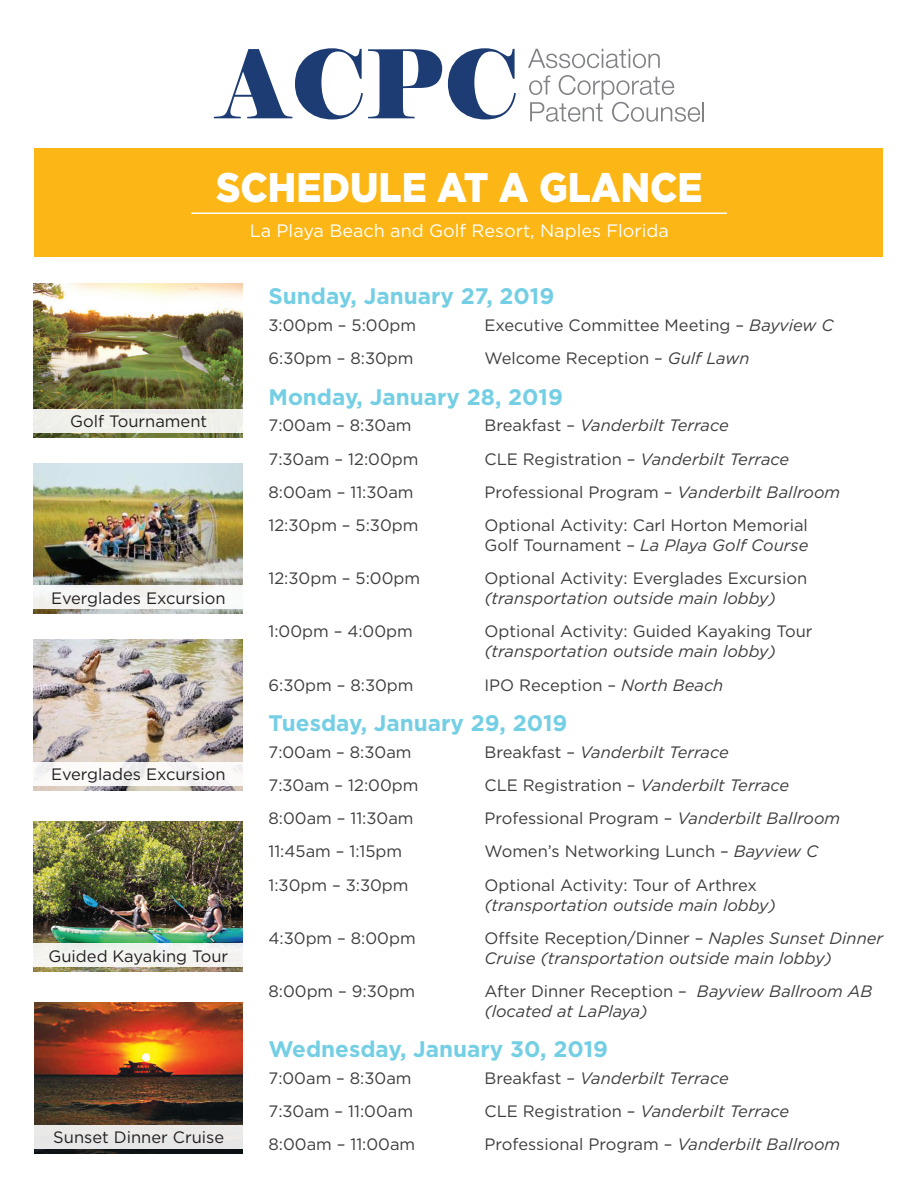
<style>
.page{position:relative;width:918px;height:1188px;background:#fff}
.page>*{position:absolute;margin:0;border:0;box-sizing:border-box;transform-origin:0 0}
.t1{font:900 41.25px "Gotham";color:#fff;scale:.91 1}
.t2{font:700 22.5px "Gotham";color:#74cfe4}
.t3{font:18px "Gotham";color:#fff}
.t4{font:16.5px "Gotham";color:#3e3e3f}
.t5{font:italic 16.5px "Gotham";color:#3e3e3f}
.t6{font:16.5px "Gotham";color:#231f20}
.s1{font-style:italic}
.s2{font-style:normal}
</style>
<div class="page">
<img style="left:34px;top:463px;width:209px;height:151px">
<img style="left:34px;top:640px;width:209px;height:150px">
<img style="left:34px;top:283px;width:209px;height:154px">
<img style="left:34px;top:1003px;width:209px;height:150px">
<img style="left:34px;top:821px;width:209px;height:151px">
<div style="left:34px;top:148px;width:850px;height:109px;background:#fcb615"></div>
<div style="left:34px;top:409px;width:209px;height:23px;background:#f0f1eb"></div>
<div style="left:34px;top:586px;width:209px;height:23px;background:#f6f7f6"></div>
<div style="left:34px;top:762px;width:209px;height:23px;background:linear-gradient(to right,#f8f7f6,#f7f5f5)"></div>
<div style="left:34px;top:944px;width:209px;height:23px;background:#f3f4f0"></div>
<div style="left:34px;top:1125px;width:209px;height:23px;background:#e8e8e8"></div>
<hr style="left:191px;top:212px;width:536px;height:2px;background:#fff">
<svg style="left:214px;top:48px;width:228px;height:71px"></svg>
<svg style="left:448px;top:48px;width:68px;height:71px"></svg>
<svg style="left:528px;top:49px;width:132px;height:19px"></svg>
<svg style="left:529px;top:75px;width:175px;height:47px"></svg>
<p class="t1" style="left:216px;top:159px;width:536px">SCHEDULE AT A GLANCE</p>
<p class="t3" style="left:250px;top:219px;width:421px">La Playa Beach and Golf Resort, Naples Florida</p>
<p class="t6" style="left:70px;top:411px;width:138px">Golf Tournament</p>
<p class="t6" style="left:51px;top:587px;width:176px">Everglades Excursion</p>
<p class="t6" style="left:51px;top:764px;width:176px">Everglades Excursion</p>
<p class="t6" style="left:49px;top:945px;width:181px">Guided Kayaking Tour</p>
<p class="t6" style="left:53px;top:1127px;width:172px">Sunset Dinner Cruise</p>
<p class="t2" style="left:268px;top:282px;width:287px">Sunday, January 27, 2019</p>
<p class="t4" style="left:268px;top:315px;width:149px">3:00pm – 5:00pm</p>
<p class="t4" style="left:485px;top:315px;width:351px">Executive Committee Meeting – <span class="s1">Bayview C</span></p>
<p class="t4" style="left:268px;top:348px;width:147px">6:30pm – 8:30pm</p>
<p class="t4" style="left:485px;top:348px;width:267px">Welcome Reception – <span class="s1">Gulf Lawn</span></p>
<p class="t2" style="left:268px;top:382px;width:296px">Monday, January 28, 2019</p>
<p class="t4" style="left:268px;top:415px;width:145px">7:00am – 8:30am</p>
<p class="t5" style="left:485px;top:415px;width:246px"><span class="s2">Breakfast –</span> Vanderbilt Terrace</p>
<p class="t4" style="left:268px;top:448px;width:151px">7:30am – 12:00pm</p>
<p class="t5" style="left:485px;top:448px;width:306px"><span class="s2">CLE Registration –</span> Vanderbilt Terrace</p>
<p class="t4" style="left:268px;top:482px;width:147px">8:00am – 11:30am</p>
<p class="t4" style="left:485px;top:482px;width:357px">Professional Program – <span class="s1">Vanderbilt Ballroom</span></p>
<p class="t4" style="left:268px;top:515px;width:151px">12:30pm – 5:30pm</p>
<p class="t4" style="left:485px;top:515px;width:325px">Optional Activity: Carl Horton Memorial</p>
<p class="t5" style="left:485px;top:535px;width:325px"><span class="s2">Golf Tournament –</span> La Playa Golf Course</p>
<p class="t4" style="left:268px;top:568px;width:153px">12:30pm – 5:00pm</p>
<p class="t4" style="left:485px;top:568px;width:324px">Optional Activity: Everglades Excursion</p>
<p class="t5" style="left:484px;top:588px;width:293px">(transportation outside main lobby)</p>
<p class="t4" style="left:268px;top:621px;width:146px">1:00pm – 4:00pm</p>
<p class="t4" style="left:485px;top:621px;width:330px">Optional Activity: Guided Kayaking Tour</p>
<p class="t5" style="left:484px;top:641px;width:293px">(transportation outside main lobby)</p>
<p class="t4" style="left:268px;top:674px;width:147px">6:30pm – 8:30pm</p>
<p class="t4" style="left:485px;top:674px;width:240px">IPO Reception – <span class="s1">North Beach</span></p>
<p class="t2" style="left:268px;top:708px;width:301px">Tuesday, January 29, 2019</p>
<p class="t4" style="left:268px;top:741px;width:145px">7:00am – 8:30am</p>
<p class="t5" style="left:485px;top:741px;width:246px"><span class="s2">Breakfast –</span> Vanderbilt Terrace</p>
<p class="t4" style="left:268px;top:774px;width:151px">7:30am – 12:00pm</p>
<p class="t5" style="left:485px;top:774px;width:306px"><span class="s2">CLE Registration –</span> Vanderbilt Terrace</p>
<p class="t4" style="left:268px;top:808px;width:147px">8:00am – 11:30am</p>
<p class="t4" style="left:485px;top:808px;width:357px">Professional Program – <span class="s1">Vanderbilt Ballroom</span></p>
<p class="t4" style="left:268px;top:841px;width:135px">11:45am – 1:15pm</p>
<p class="t4" style="left:485px;top:841px;width:335px">Women’s Networking Lunch – <span class="s1">Bayview C</span></p>
<p class="t4" style="left:268px;top:874px;width:142px">1:30pm – 3:30pm</p>
<p class="t4" style="left:485px;top:874px;width:274px">Optional Activity: Tour of Arthrex</p>
<p class="t5" style="left:484px;top:894px;width:293px">(transportation outside main lobby)</p>
<p class="t4" style="left:268px;top:927px;width:149px">4:30pm – 8:00pm</p>
<p class="t4" style="left:485px;top:927px;width:400px">Offsite Reception/Dinner – <span class="s1">Naples Sunset Dinner</span></p>
<p class="t5" style="left:485px;top:947px;width:349px">Cruise (transportation outside main lobby)</p>
<p class="t4" style="left:268px;top:981px;width:148px">8:00pm – 9:30pm</p>
<p class="t4" style="left:485px;top:981px;width:389px">After Dinner Reception – <span class="s1">Bayview Ballroom AB</span></p>
<p class="t5" style="left:485px;top:1000px;width:165px">(located at LaPlaya)</p>
<p class="t2" style="left:268px;top:1034px;width:341px">Wednesday, January 30, 2019</p>
<p class="t4" style="left:268px;top:1067px;width:145px">7:00am – 8:30am</p>
<p class="t5" style="left:485px;top:1067px;width:246px"><span class="s2">Breakfast –</span> Vanderbilt Terrace</p>
<p class="t4" style="left:268px;top:1101px;width:146px">7:30am – 11:00am</p>
<p class="t5" style="left:485px;top:1101px;width:306px"><span class="s2">CLE Registration –</span> Vanderbilt Terrace</p>
<p class="t4" style="left:268px;top:1134px;width:148px">8:00am – 11:00am</p>
<p class="t4" style="left:485px;top:1134px;width:357px">Professional Program – <span class="s1">Vanderbilt Ballroom</span></p>
</div>
